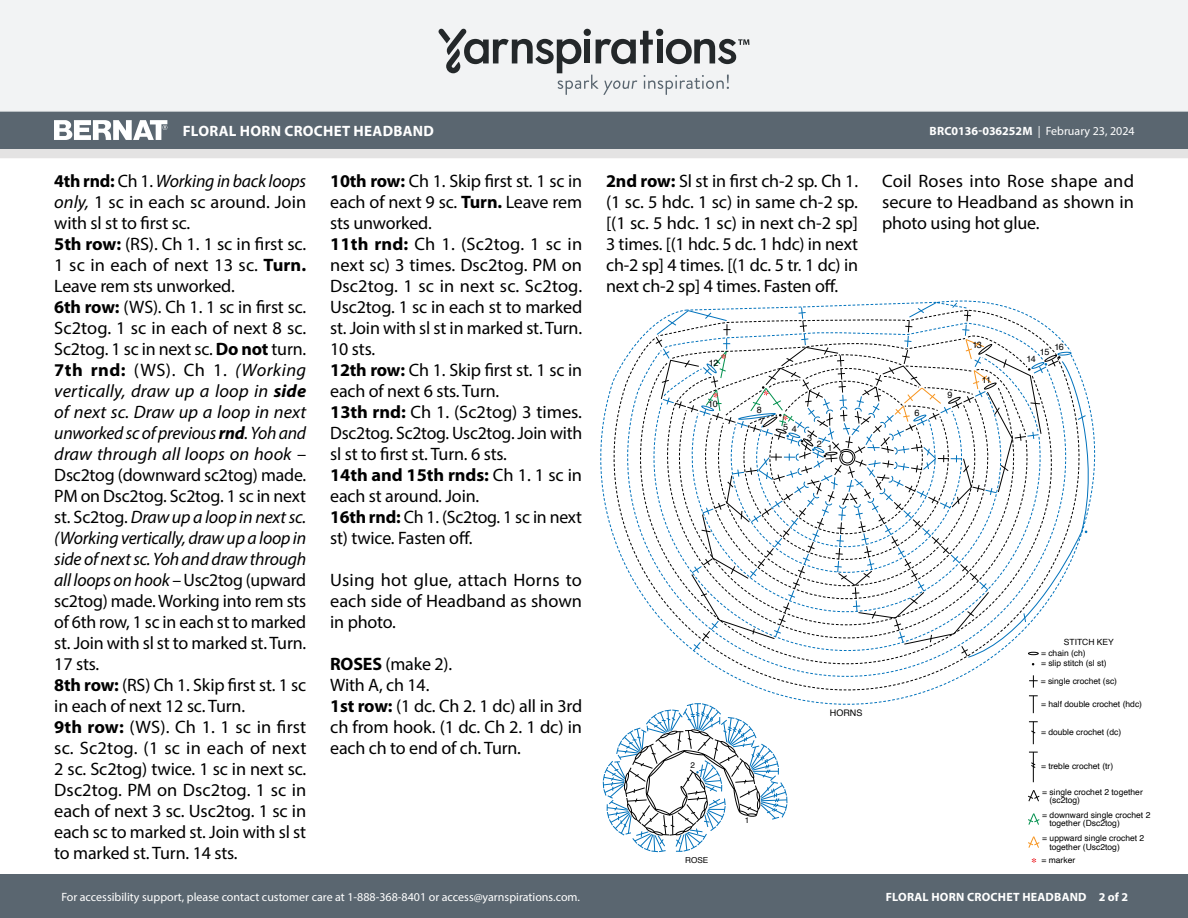
<style>
.page{position:relative;width:1188px;height:918px;background:#fff}
.page>*{position:absolute;margin:0;border:0;box-sizing:border-box;transform-origin:0 0}
.Body_-__Auto_Style_with_Keep_lines_toget{font:18px/21px "Myriad Pro";letter-spacing:-.01em;color:#000;text-align:justify}
.Body_-__Auto_Style_with_Keep_lines_toget-2{font:italic 18px/21px "Myriad Pro";letter-spacing:-.015em;color:#000;text-align:justify}
.t1{font:700 15px "Myriad Pro";letter-spacing:.02em;color:#fff}
.t2{font:12px "Myriad Pro";color:#fff}
.t3{font:700 12px "Myriad Pro";letter-spacing:.02em;color:#fff}
.t4{font:9px "Helvetica";letter-spacing:-.045em;color:#000}
.t5{font:8.55px/8.6px "Helvetica";color:#000}
.t6{font:8.25px "Helvetica";color:#000}
.s1{font-weight:700}
.s2{font-style:italic}
.s3{font-weight:700;font-style:normal}
.s4{font-style:normal}
</style>
<div class="page">
<div style="left:0;top:875px;width:1188px;height:43px;background:#5a6670"></div>
<div style="left:0;top:149px;width:1188px;height:9px;background:#e4e3e3"></div>
<div style="left:0;top:111px;width:1188px;height:38px;background:#5a6670"></div>
<div style="left:0;top:0;width:1188px;height:112px;background:#f2f3f4"></div>
<svg style="left:438px;top:29px;width:311px;height:66px"></svg>
<svg style="left:54px;top:120px;width:113px;height:20px"></svg>
<svg style="left:600px;top:324px;width:381px;height:381px"></svg>
<svg style="left:1029px;top:695px;width:9px;height:18px"></svg>
<svg style="left:655px;top:300px;width:441px;height:365px"></svg>
<svg style="left:1029px;top:721px;width:9px;height:23px"></svg>
<hr style="left:1033px;top:752px;width:1px;height:30px;background:#000">
<svg style="left:1031px;top:762px;width:5px;height:6px"></svg>
<svg style="left:1029px;top:675px;width:9px;height:13px"></svg>
<svg style="left:1028px;top:836px;width:12px;height:12px"></svg>
<svg style="left:1028px;top:813px;width:12px;height:12px"></svg>
<svg style="left:1028px;top:790px;width:12px;height:12px"></svg>
<svg style="left:1032px;top:858px;width:4px;height:5px"></svg>
<div style="left:601px;top:702px;width:188px;height:167px;background:#fff"></div>
<svg style="left:603px;top:703px;width:185px;height:149px"></svg>
<p class="t1" style="left:183px;top:121px;width:253px">FLORAL HORN CROCHET HEADBAND</p>
<p class="t2" style="left:930px;top:124px;width:207px"><span class="s1">BRC0136-036252M</span> | February 23, 2024</p>
<p class="Body_-__Auto_Style_with_Keep_lines_toget" style="left:54px;top:170px;width:253px"><span class="s1">4th rnd:</span> Ch 1. <span class="s2">Working in back loops only,</span> 1 sc in each sc around. Join with sl st to first sc.</p>
<p class="Body_-__Auto_Style_with_Keep_lines_toget" style="left:54px;top:233px;width:254px"><span class="s1">5th row:</span> (RS). Ch 1. 1 sc in first sc.<br>1 sc in each of next 13 sc. <span class="s1">Turn.<br></span>Leave rem sts unworked.</p>
<p class="Body_-__Auto_Style_with_Keep_lines_toget" style="left:54px;top:296px;width:253px"><span class="s1">6th row:</span> (WS). Ch 1. 1 sc in first sc.<br>Sc2tog. 1 sc in each of next 8 sc.<br>Sc2tog. 1 sc in next sc. <span class="s1">Do not</span> turn.</p>
<p class="Body_-__Auto_Style_with_Keep_lines_toget-2" style="left:54px;top:359px;width:253px"><span class="s3">7th rnd:</span> <span class="s4">(WS). Ch 1.</span> (Working vertically, draw up a loop in <span class="s1">side </span>of next sc. Draw up a loop in next unworked sc of previous <span class="s1">rnd</span>. Yoh and draw through all loops on hook <span class="s4">– Dsc2tog (downward sc2tog) made.<br>PM on Dsc2tog. Sc2tog. 1 sc in next st. Sc2tog.</span> Draw up a loop in next sc. (Working vertically, draw up a loop in side of next sc. Yoh and draw through all loops on hook <span class="s4">–Usc2tog (upward sc2tog) made. Working into rem sts of 6th row, 1 sc in each st to marked st. Join with sl st to marked st. Turn.<br>17 sts.</span></p>
<p class="Body_-__Auto_Style_with_Keep_lines_toget" style="left:54px;top:674px;width:253px"><span class="s1">8th row:</span> (RS) Ch 1. Skip first st. 1 sc in each of next 12 sc. Turn.</p>
<p class="Body_-__Auto_Style_with_Keep_lines_toget" style="left:54px;top:716px;width:254px"><span class="s1">9th row:</span> (WS). Ch 1. 1 sc in first sc. Sc2tog. (1 sc in each of next 2 sc. Sc2tog) twice. 1 sc in next sc.<br>Dsc2tog. PM on Dsc2tog. 1 sc in each of next 3 sc. Usc2tog. 1 sc in each sc to marked st. Join with sl st to marked st. Turn. 14 sts.</p>
<p class="Body_-__Auto_Style_with_Keep_lines_toget" style="left:330px;top:170px;width:253px"><span class="s1">10th row:</span> Ch 1. Skip first st. 1 sc in each of next 9 sc. <span class="s1">Turn.</span> Leave rem sts unworked.</p>
<p class="Body_-__Auto_Style_with_Keep_lines_toget" style="left:330px;top:233px;width:254px"><span class="s1">11th rnd:</span> Ch 1. (Sc2tog. 1 sc in next sc) 3 times. Dsc2tog. PM on Dsc2tog. 1 sc in next sc. Sc2tog.<br>Usc2tog. 1 sc in each st to marked st. Join with sl st in marked st. Turn.<br>10 sts.</p>
<p class="Body_-__Auto_Style_with_Keep_lines_toget" style="left:330px;top:359px;width:253px"><span class="s1">12th row:</span> Ch 1. Skip first st. 1 sc in each of next 6 sts. Turn.</p>
<p class="Body_-__Auto_Style_with_Keep_lines_toget" style="left:330px;top:401px;width:253px"><span class="s1">13th rnd:</span> Ch 1. (Sc2tog) 3 times.<br>Dsc2tog. Sc2tog. Usc2tog. Join with sl st to first st. Turn. 6 sts.</p>
<p class="Body_-__Auto_Style_with_Keep_lines_toget" style="left:330px;top:464px;width:253px"><span class="s1">14th and 15th rnds:</span> Ch 1. 1 sc in each st around. Join.</p>
<p class="Body_-__Auto_Style_with_Keep_lines_toget" style="left:330px;top:506px;width:253px"><span class="s1">16th rnd:</span> Ch 1. (Sc2tog. 1 sc in next st) twice. Fasten off.</p>
<p class="Body_-__Auto_Style_with_Keep_lines_toget" style="left:330px;top:569px;width:253px">Using hot glue, attach Horns to each side of Headband as shown in photo.</p>
<p class="Body_-__Auto_Style_with_Keep_lines_toget" style="left:330px;top:653px;width:124px"><span class="s1">ROSES</span> (make 2).</p>
<p class="Body_-__Auto_Style_with_Keep_lines_toget" style="left:330px;top:674px;width:101px">With A, ch 14.</p>
<p class="Body_-__Auto_Style_with_Keep_lines_toget" style="left:330px;top:695px;width:253px"><span class="s1">1st row:</span> (1 dc. Ch 2. 1 dc) all in 3rd ch from hook. (1 dc. Ch 2. 1 dc) in each ch to end of ch. Turn.</p>
<p class="Body_-__Auto_Style_with_Keep_lines_toget" style="left:606px;top:170px;width:253px"><span class="s1">2nd row:</span> Sl st in first ch-2 sp. Ch 1. (1 sc. 5 hdc. 1 sc) in same ch-2 sp. [(1 sc. 5 hdc. 1 sc) in next ch-2 sp] 3 times. [(1 hdc. 5 dc. 1 hdc) in next ch-2 sp] 4 times. [(1 dc. 5 tr. 1 dc) in next ch-2 sp] 4 times. Fasten off.</p>
<p class="Body_-__Auto_Style_with_Keep_lines_toget" style="left:882px;top:170px;width:253px">Coil Roses into Rose shape and secure to Headband as shown in photo using hot glue.</p>
<p class="t4" style="left:709px;top:356px;width:11px">12</p>
<p class="t4" style="left:708px;top:397px;width:11px">10</p>
<p class="t4" style="left:757px;top:403px;width:7px">8</p>
<p class="t4" style="left:760px;top:414px;width:7px">7</p>
<p class="t4" style="left:783px;top:421px;width:15px">5 4</p>
<p class="t4" style="left:807px;top:430px;width:7px">3</p>
<p class="t4" style="left:817px;top:437px;width:7px">2</p>
<p class="t4" style="left:828px;top:441px;width:7px">1</p>
<p class="t4" style="left:915px;top:405px;width:7px">6</p>
<p class="t4" style="left:948px;top:388px;width:7px">9</p>
<p class="t4" style="left:972px;top:338px;width:11px">13</p>
<p class="t4" style="left:982px;top:373px;width:11px">11</p>
<p class="t4" style="left:1054px;top:340px;width:11px">16</p>
<p class="t4" style="left:1040px;top:345px;width:11px">15</p>
<p class="t4" style="left:1026px;top:352px;width:11px">14</p>
<p class="t6" style="left:690px;top:758px;width:6px">2</p>
<p class="t6" style="left:685px;top:854px;width:25px">ROSE</p>
<p class="t6" style="left:745px;top:814px;width:6px">1</p>
<p class="t4" style="left:830px;top:706px;width:34px">HORNS</p>
<p class="t5" style="left:1041px;top:637px;width:74px;line-height:10.8px;text-indent:23px">STITCH KEY = chain (ch)<br>= slip stitch (sl st)</p>
<p class="t5" style="left:1041px;top:677px;width:78px">= single crochet (sc)</p>
<p class="t5" style="left:1041px;top:700px;width:103px">= half double crochet (hdc)</p>
<p class="t5" style="left:1041px;top:728px;width:82px">= double crochet (dc)</p>
<p class="t5" style="left:1041px;top:762px;width:74px">= treble crochet (tr)</p>
<p class="t5" style="left:1049px;top:788px;width:95px;text-indent:-7px">= single crochet 2 together (sc2tog)</p>
<p class="t5" style="left:1049px;top:811px;width:103px;text-indent:-7px">= downward single crochet 2 together (Dsc2tog)</p>
<p class="t5" style="left:1049px;top:834px;width:96px;text-indent:-7px">= uppward single crochet 2 together (Usc2tog)</p>
<p class="t5" style="left:1041px;top:856px;width:35px">= marker</p>
<p class="t2" style="left:61px;top:889px;width:520px">For accessibility support, please contact customer care at 1-888-368-8401 or access@yarnspirations.com.</p>
<p class="t3" style="left:886px;top:889px;width:244px">FLORAL HORN CROCHET HEADBAND 2 of 2</p>
</div>
